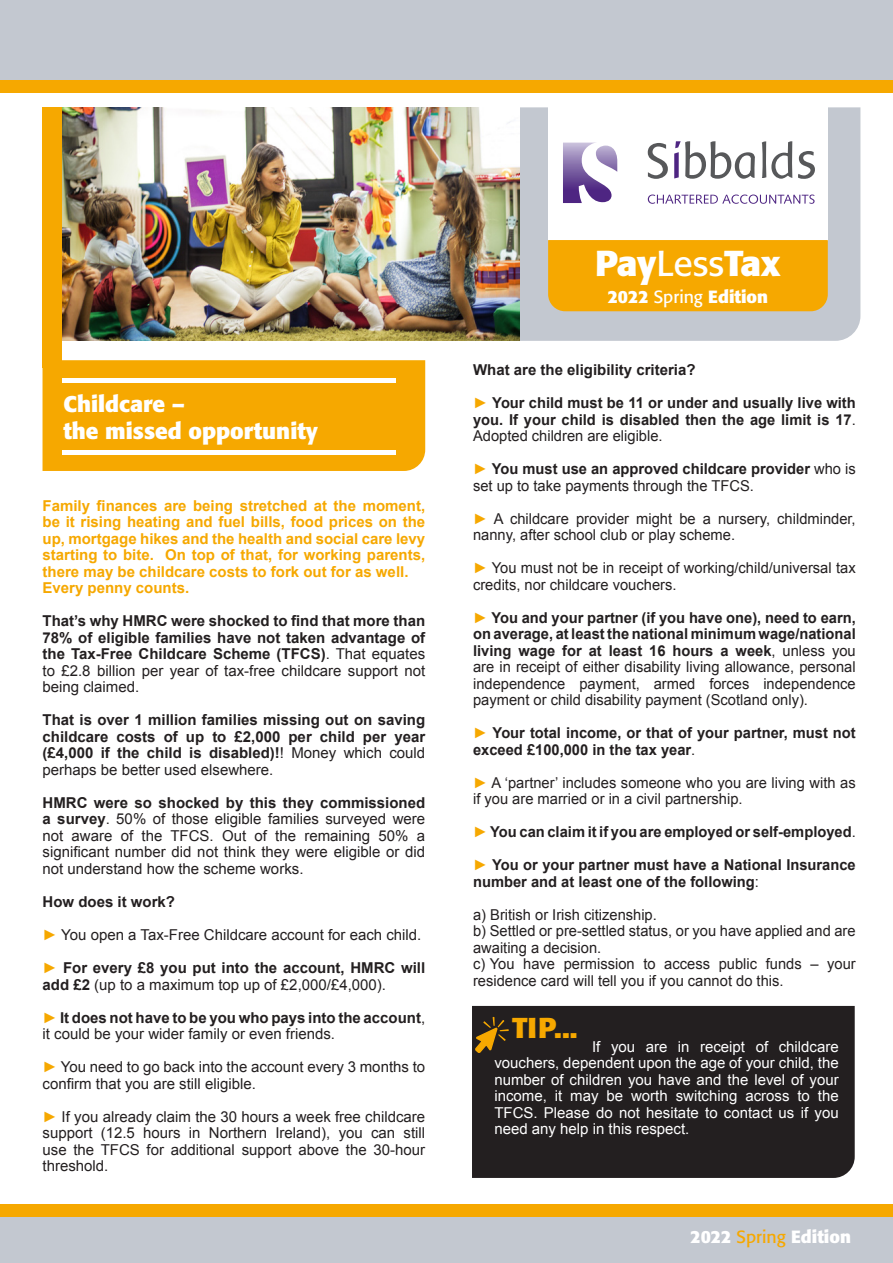
<style>
.page{position:relative;width:893px;height:1263px;background:#fff}
.page>*{position:absolute;margin:0;border:0;box-sizing:border-box;transform-origin:0 0}
.t1{font:700 35.7px "Formata";letter-spacing:-.03em;color:#fff}
.t2{font:700 28.5px "Formata";color:#f6a800}
.t3{font:700 22.5px/27px "Formata";color:#fff}
.t4{font:700 17.55px "Formata";color:#fff}
.t5{font:15px/16.5px "Arial";color:#231f20}
.t6{font:700 15px/16.5px "Arial";color:#231f20}
.t7{font:700 15px/16.5px "Arial";color:#f6a800}
.t8{font:15px/16.5px "Arial";color:#fff;text-align:justify}
.s1{font-weight:400}
.s2{font-weight:700}
.s3{color:#f6a800}
.s4{font-weight:400;color:#f6a800}
</style>
<div class="page">
<div style="left:472px;top:1006px;width:383px;height:172px;background:#231f20"></div>
<svg style="left:474px;top:1017px;width:35px;height:37px"></svg>
<div style="left:0;top:0;width:893px;height:83px;background:#c3c8d0"></div>
<div style="left:0;top:1209px;width:893px;height:54px;background:#c3c8d0"></div>
<div style="left:0;top:1204px;width:893px;height:13px;background:#f6a800"></div>
<div style="left:520px;top:107px;width:340px;height:234px;background:#c3c8d0"></div>
<img style="left:62px;top:107px;width:458px;height:234px">
<div style="left:43px;top:107px;width:19px;height:260px;background:#f6a800"></div>
<div style="left:43px;top:360px;width:382px;height:111px;background:#f6a800"></div>
<div style="left:548px;top:106px;width:280px;height:135px;background:#fff"></div>
<div style="left:548px;top:240px;width:280px;height:71px;background:#f6a800"></div>
<div style="left:0;top:80px;width:893px;height:12px;background:#f6a800"></div>
<div style="left:62px;top:378px;width:333px;height:5px;background:#fff"></div>
<hr style="left:62px;top:450px;width:333px;height:4px;background:#fff">
<div style="left:562px;top:190px;width:62px;height:14px;background:#4e2582"></div>
<hr style="left:562px;top:189px;width:62px;height:1px;background:#502884">
<hr style="left:562px;top:188px;width:62px;height:1px;background:#532c86">
<hr style="left:562px;top:187px;width:62px;height:1px;background:#552f87">
<hr style="left:562px;top:186px;width:62px;height:1px;background:#563188">
<hr style="left:562px;top:185px;width:62px;height:1px;background:#583389">
<hr style="left:562px;top:184px;width:62px;height:1px;background:#5b388b">
<hr style="left:562px;top:183px;width:62px;height:1px;background:#5d3b8c">
<hr style="left:562px;top:182px;width:62px;height:1px;background:#5f3d8d">
<hr style="left:562px;top:181px;width:62px;height:1px;background:#61408f">
<hr style="left:562px;top:180px;width:62px;height:1px;background:#634390">
<hr style="left:562px;top:179px;width:62px;height:1px;background:#664793">
<hr style="left:562px;top:178px;width:62px;height:1px;background:#684a95">
<hr style="left:562px;top:177px;width:62px;height:1px;background:#6a4c96">
<hr style="left:562px;top:176px;width:62px;height:1px;background:#6c4f97">
<hr style="left:562px;top:175px;width:62px;height:1px;background:#6f5399">
<hr style="left:562px;top:174px;width:62px;height:1px;background:#71569b">
<hr style="left:562px;top:173px;width:62px;height:1px;background:#73589d">
<hr style="left:562px;top:172px;width:62px;height:1px;background:#755a9f">
<hr style="left:562px;top:171px;width:62px;height:1px;background:#785fa1">
<hr style="left:562px;top:170px;width:62px;height:1px;background:#7b61a3">
<hr style="left:562px;top:169px;width:62px;height:1px;background:#7d64a4">
<hr style="left:562px;top:168px;width:62px;height:1px;background:#7f67a6">
<hr style="left:562px;top:167px;width:62px;height:1px;background:#8169a7">
<hr style="left:562px;top:166px;width:62px;height:1px;background:#846daa">
<hr style="left:562px;top:165px;width:62px;height:1px;background:#866fab">
<hr style="left:562px;top:164px;width:62px;height:1px;background:#8874ae">
<hr style="left:562px;top:163px;width:62px;height:1px;background:#8b76af">
<hr style="left:562px;top:162px;width:62px;height:1px;background:#907ab2">
<hr style="left:562px;top:161px;width:62px;height:1px;background:#927db4">
<hr style="left:562px;top:160px;width:62px;height:1px;background:#9480b6">
<hr style="left:562px;top:159px;width:62px;height:1px;background:#9783b7">
<hr style="left:562px;top:158px;width:62px;height:1px;background:#9986ba">
<hr style="left:562px;top:157px;width:62px;height:1px;background:#9e8bbc">
<hr style="left:562px;top:156px;width:62px;height:1px;background:#a08ebe">
<hr style="left:562px;top:155px;width:62px;height:1px;background:#a392c0">
<hr style="left:562px;top:154px;width:62px;height:1px;background:#a695c2">
<hr style="left:562px;top:153px;width:62px;height:1px;background:#a999c5">
<hr style="left:562px;top:152px;width:62px;height:1px;background:#ad9dc7">
<hr style="left:562px;top:151px;width:62px;height:1px;background:#b0a1c9">
<hr style="left:562px;top:150px;width:62px;height:1px;background:#b2a4cb">
<hr style="left:562px;top:149px;width:62px;height:1px;background:#b5a8cd">
<hr style="left:562px;top:148px;width:62px;height:1px;background:#baaed1">
<hr style="left:562px;top:147px;width:62px;height:1px;background:#bdb2d3">
<hr style="left:562px;top:146px;width:62px;height:1px;background:#c0b5d5">
<hr style="left:562px;top:145px;width:62px;height:1px;background:#c4bad8">
<hr style="left:562px;top:144px;width:62px;height:1px;background:#c7beda">
<svg style="left:579px;top:144px;width:43px;height:58px"></svg>
<div style="left:562px;top:142px;width:62px;height:62px;border:1px solid #fff"></div>
<svg style="left:648px;top:143px;width:20px;height:36px"></svg>
<svg style="left:674px;top:141px;width:81px;height:38px"></svg>
<svg style="left:762px;top:141px;width:30px;height:38px"></svg>
<svg style="left:798px;top:151px;width:17px;height:28px"></svg>
<svg style="left:648px;top:195px;width:166px;height:9px"></svg>
<h3 class="t3" style="left:63px;top:390px;width:256px">Childcare –<br>the missed opportunity</h3>
<p class="t7" style="left:43px;top:498px;width:384px">Family finances are being stretched at the moment, be it rising heating and fuel bills, food prices on the up, mortgage hikes and the health and social care levy starting to bite. On top of that, for working parents, there may be childcare costs to fork out for as well.<br>Every penny counts.</p>
<p class="t6" style="left:43px;top:613px;width:384px;text-align:justify">That’s why HMRC were shocked to find that more than 78% of eligible families have not taken advantage of the Tax-Free Childcare Scheme (TFCS)<span class="s1">. That equates to £2.8 billion per year of tax-free childcare support not being claimed.</span></p>
<p class="t6" style="left:43px;top:712px;width:384px;text-align:justify">That is over 1 million families missing out on saving childcare costs of up to £2,000 per child per year (£4,000 if the child is disabled)!<span class="s1">! Money which could perhaps be better used elsewhere.</span></p>
<p class="t5" style="left:43px;top:795px;width:384px;text-align:justify"><span class="s2">HMRC were so shocked by this they commissioned a survey</span>. 50% of those eligible families surveyed were not aware of the TFCS. Out of the remaining 50% a significant number did not think they were eligible or did not understand how the scheme works.</p>
<p class="t6" style="left:43px;top:894px;width:134px">How does it work?</p>
<p class="t5" style="left:43px;top:927px;width:380px"><span class="s3">►</span> You open a Tax-Free Childcare account for each child.</p>
<p class="t6" style="left:43px;top:960px;width:384px"><span class="s4">►</span> For every £8 you put into the account, HMRC will add £2 <span class="s1">(up to a maximum top up of £2,000/£4,000).</span></p>
<p class="t6" style="left:43px;top:1009px;width:384px"><span class="s4">►</span> It does not have to be you who pays into the account<span class="s1">, it could be your wider family or even friends.</span></p>
<p class="t5" style="left:43px;top:1059px;width:384px"><span class="s3">►</span> You need to go back into the account every 3 months to confirm that you are still eligible.</p>
<p class="t5" style="left:43px;top:1108px;width:384px;text-align:justify"><span class="s3">►</span> If you already claim the 30 hours a week free childcare support (12.5 hours in Northern Ireland), you can still use the TFCS for additional support above the 30-hour threshold.</p>
<h1 class="t1" style="left:595px;top:241px;width:187px">Pay<span class="s1">Less</span>Tax</h1>
<p class="t4" style="left:608px;top:285px;width:162px">2022 <span class="s1">Spring</span> Edition</p>
<p class="t6" style="left:473px;top:362px;width:224px">What are the eligibility criteria?</p>
<p class="t6" style="left:473px;top:395px;width:384px;text-align:justify"><span class="s4">►</span> Your child must be 11 or under and usually live with you. If your child is disabled then the age limit is 17<span class="s1">.<br>Adopted children are eligible.</span></p>
<p class="t5" style="left:473px;top:461px;width:384px"><span class="s3">►</span> <span class="s2">You must use an approved childcare provider</span> who is set up to take payments through the TFCS.</p>
<p class="t5" style="left:473px;top:510px;width:384px"><span class="s3">►</span> A childcare provider might be a nursery, childminder, nanny, after school club or play scheme.</p>
<p class="t5" style="left:473px;top:560px;width:384px"><span class="s3">►</span> You must not be in receipt of working/child/universal tax credits, nor childcare vouchers.</p>
<p class="t5" style="left:473px;top:609px;width:384px;text-align:justify"><span class="s3">►</span> <span class="s2">You and your partner (if you have one), need to earn, on average, at least the national minimum wage/national living wage for at least 16 hours a week</span>, unless you are in receipt of either disability living allowance, personal independence payment, armed forces independence payment or child disability payment (Scotland only).</p>
<p class="t6" style="left:473px;top:725px;width:384px"><span class="s4">►</span> Your total income, or that of your partner, must not exceed £100,000 in the tax year<span class="s1">.</span></p>
<p class="t5" style="left:473px;top:774px;width:384px"><span class="s3">►</span> A ‘partner’ includes someone who you are living with as if you are married or in a civil partnership.</p>
<p class="t6" style="left:473px;top:824px;width:384px"><span class="s4">►</span> You can claim it if you are employed or self-employed<span class="s1">.</span></p>
<p class="t6" style="left:473px;top:857px;width:384px"><span class="s4">►</span> You or your partner must have a National Insurance number and at least one of the following<span class="s1">:</span></p>
<p class="t5" style="left:473px;top:906px;width:384px">a) British or Irish citizenship.<br>b) Settled or pre-settled status, or you have applied and are awaiting a decision.<br>c) You have permission to access public funds – your residence card will tell you if you cannot do this.</p>
<h2 class="t2" style="left:512px;top:1009px;width:67px">TIP...</h2>
<p class="t8" style="left:494px;top:1038px;width:346px;text-indent:98px">If you are in receipt of childcare vouchers, dependent upon the age of your child, the number of children you have and the level of your income, it may be worth switching across to the TFCS. Please do not hesitate to contact us if you need any help in this respect.</p>
<p class="t4" style="left:690px;top:1226px;width:162px">2022 <span class="s4">Spring</span> Edition</p>
</div>
